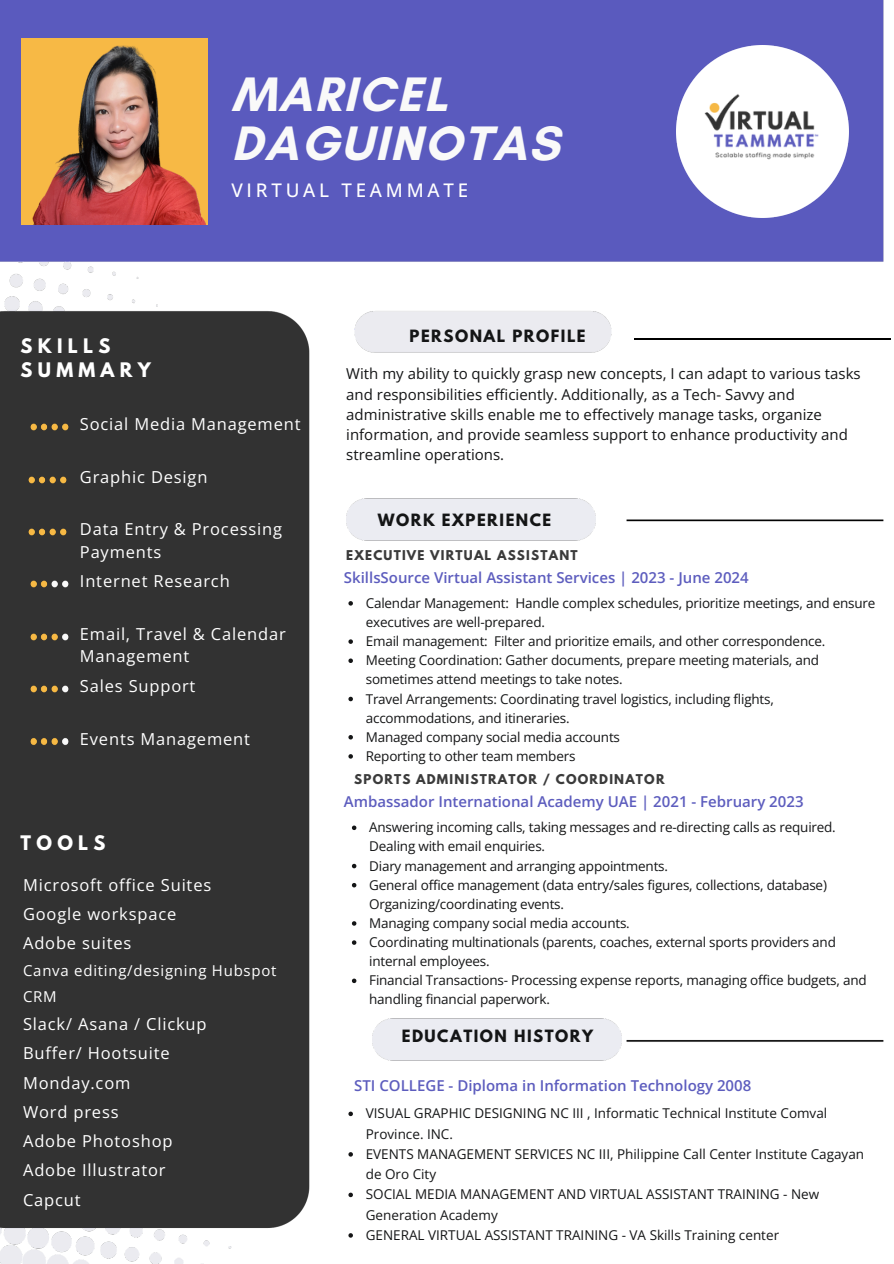
<style>
.page{position:relative;width:894px;height:1264px;background:#fff}
.page>*{position:absolute;margin:0;border:0;box-sizing:border-box;transform-origin:0 0}
.t1{font:700 49.35px/48.3px "Glacial Indifference";letter-spacing:.035em;color:#f9f9f9}
.t2{font:500 18.75px "Open Sans";letter-spacing:.2em;color:#fff}
.t3{font:700 17.7px/23.7px "League Spartan";letter-spacing:.3em;color:#fff}
.t4{font:16.5px/29.2px "Open Sans";letter-spacing:.05em;color:#fff}
.t5{font:15px/20.2px "Open Sans";color:#141516}
.t6{font:600 15px "Open Sans";color:#5d5dbe}
.t7{font:700 15px "League Spartan";letter-spacing:.1em;color:#141516}
.t8{font:15px/25.8px "Open Sans";letter-spacing:.05em;color:#fff}
.t9{font:13.5px/19px "Open Sans";letter-spacing:-.015em;color:#141516}
.t10{font:700 12px "League Spartan";letter-spacing:.1em;color:#3b3b3b}
</style>
<div class="page">
<img style="left:0;top:0;width:884px;height:1263px">
<div style="left:346px;top:498px;width:249px;height:42px;background:#ebecf2"></div>
<div style="left:373px;top:1018px;width:248px;height:42px;background:#ebecf2"></div>
<hr style="left:633px;top:338px;width:257px;height:2px;background:#000">
<img style="left:676px;top:45px;width:172px;height:172px">
<img style="left:704px;top:93px;width:115px;height:69px">
<img style="left:22px;top:416px;width:54px;height:21px">
<img style="left:22px;top:573px;width:54px;height:22px">
<img style="left:22px;top:626px;width:54px;height:21px">
<img style="left:22px;top:678px;width:54px;height:21px">
<img style="left:22px;top:731px;width:54px;height:21px">
<img style="left:20px;top:38px;width:187px;height:187px">
<svg style="left:348px;top:601px;width:5px;height:4px"></svg>
<svg style="left:348px;top:639px;width:5px;height:5px"></svg>
<svg style="left:348px;top:658px;width:5px;height:5px"></svg>
<svg style="left:348px;top:696px;width:5px;height:5px"></svg>
<svg style="left:348px;top:735px;width:5px;height:4px"></svg>
<svg style="left:348px;top:754px;width:5px;height:4px"></svg>
<svg style="left:352px;top:825px;width:4px;height:5px"></svg>
<svg style="left:352px;top:863px;width:4px;height:5px"></svg>
<svg style="left:352px;top:883px;width:4px;height:4px"></svg>
<svg style="left:352px;top:921px;width:4px;height:4px"></svg>
<svg style="left:352px;top:940px;width:4px;height:4px"></svg>
<svg style="left:352px;top:978px;width:4px;height:5px"></svg>
<svg style="left:348px;top:1111px;width:5px;height:5px"></svg>
<svg style="left:348px;top:1152px;width:5px;height:4px"></svg>
<svg style="left:348px;top:1192px;width:5px;height:5px"></svg>
<svg style="left:348px;top:1233px;width:5px;height:4px"></svg>
<img style="left:20px;top:469px;width:54px;height:21px">
<img style="left:20px;top:521px;width:54px;height:21px">
<p class="t1" style="left:231px;top:70px;width:329px">MARICEL<br>DAGUINOTAS</p>
<p class="t2" style="left:231px;top:177px;width:238px">VIRTUAL TEAMMATE</p>
<p class="t3" style="left:20px;top:336px;width:132px">SKILLS<br>SUMMARY</p>
<h6 class="t4" style="left:80px;top:409px;width:222px">Social Media Management</h6>
<h4 class="t4" style="left:80px;top:461px;width:129px">Graphic Design</h4>
<h3 class="t4" style="left:80px;top:517px;width:203px;line-height:22.5px">Data Entry &amp; Processing<br>Payments</h3>
<h6 class="t4" style="left:80px;top:566px;width:151px">Internet Research</h6>
<h2 class="t4" style="left:80px;top:622px;width:207px;line-height:22.5px">Email, Travel &amp; Calendar<br>Management</h2>
<h3 class="t4" style="left:80px;top:671px;width:117px">Sales Support</h3>
<h3 class="t4" style="left:80px;top:723px;width:171px">Events Management</h3>
<p class="t3" style="left:20px;top:833px;width:87px">TOOLS</p>
<p class="t4" style="left:23px;top:869px;width:190px">Microsoft office Suites<br>Google workspace<br>Adobe suites</p>
<p class="t8" style="left:23px;top:957px;width:255px">Canva editing/designing Hubspot<br>CRM</p>
<p class="t4" style="left:23px;top:1009px;width:185px">Slack/ Asana / Clickup<br>Buffer/ Hootsuite<br>Monday.com<br>Word press<br>Adobe Photoshop<br>Adobe Illustrator<br>Capcut</p>
<p class="t7" style="left:409px;top:328px;width:178px">PERSONAL PROFILE</p>
<p class="t5" style="left:346px;top:363px;width:516px">With my ability to quickly grasp new concepts, I can adapt to various tasks and responsibilities efficiently. Additionally, as a Tech- Savvy and administrative skills enable me to effectively manage tasks, organize information, and provide seamless support to enhance productivity and streamline operations.</p>
<h3 class="t7" style="left:377px;top:512px;width:175px">WORK EXPERIENCE</h3>
<p class="t10" style="left:346px;top:549px;width:233px">EXECUTIVE VIRTUAL ASSISTANT</p>
<p class="t6" style="left:344px;top:566px;width:406px">SkillsSource Virtual Assistant Services | 2023 - June 2024</p>
<h5 class="t9" style="left:365px;top:593px;width:511px">Calendar Management: Handle complex schedules, prioritize meetings, and ensure executives are well-prepared.</h5>
<p class="t9" style="left:365px;top:631px;width:461px">Email management: Filter and prioritize emails, and other correspondence.</p>
<p class="t9" style="left:365px;top:650px;width:455px">Meeting Coordination: Gather documents, prepare meeting materials, and sometimes attend meetings to take notes.</p>
<p class="t9" style="left:365px;top:688px;width:409px">Travel Arrangements: Coordinating travel logistics, including flights, accommodations, and itineraries.</p>
<p class="t9" style="left:365px;top:727px;width:256px">Managed company social media accounts</p>
<p class="t9" style="left:365px;top:746px;width:211px">Reporting to other team members</p>
<h5 class="t10" style="left:354px;top:773px;width:312px">SPORTS ADMINISTRATOR / COORDINATOR</h5>
<p class="t6" style="left:344px;top:791px;width:461px">Ambassador International Academy UAE | 2021 - February 2023</p>
<p class="t9" style="left:369px;top:817px;width:468px">Answering incoming calls, taking messages and re-directing calls as required.<br>Dealing with email enquiries.</p>
<p class="t9" style="left:369px;top:855px;width:300px">Diary management and arranging appointments.</p>
<p class="t9" style="left:369px;top:875px;width:459px">General office management (data entry/sales figures, collections, database)<br>Organizing/coordinating events.</p>
<p class="t9" style="left:369px;top:913px;width:262px">Managing company social media accounts.</p>
<p class="t9" style="left:369px;top:932px;width:468px">Coordinating multinationals (parents, coaches, external sports providers and internal employees.</p>
<p class="t9" style="left:369px;top:970px;width:499px">Financial Transactions- Processing expense reports, managing office budgets, and handling financial paperwork.</p>
<h3 class="t7" style="left:401px;top:1028px;width:193px">EDUCATION HISTORY</h3>
<h4 class="t6" style="left:354px;top:1075px;width:398px">STI COLLEGE - Diploma in Information Technology 2008</h4>
<h4 class="t9" style="left:365px;top:1102px;width:463px;line-height:20.2px">VISUAL GRAPHIC DESIGNING NC III , Informatic Technical Institute Comval<br>Province. INC.</h4>
<h5 class="t9" style="left:365px;top:1143px;width:499px;line-height:20.2px">EVENTS MANAGEMENT SERVICES NC III, Philippine Call Center Institute Cagayan de Oro City</h5>
<p class="t9" style="left:365px;top:1183px;width:455px;line-height:20.2px">SOCIAL MEDIA MANAGEMENT AND VIRTUAL ASSISTANT TRAINING - New<br>Generation Academy</p>
<p class="t9" style="left:365px;top:1225px;width:415px">GENERAL VIRTUAL ASSISTANT TRAINING - VA Skills Training center</p>
</div>
